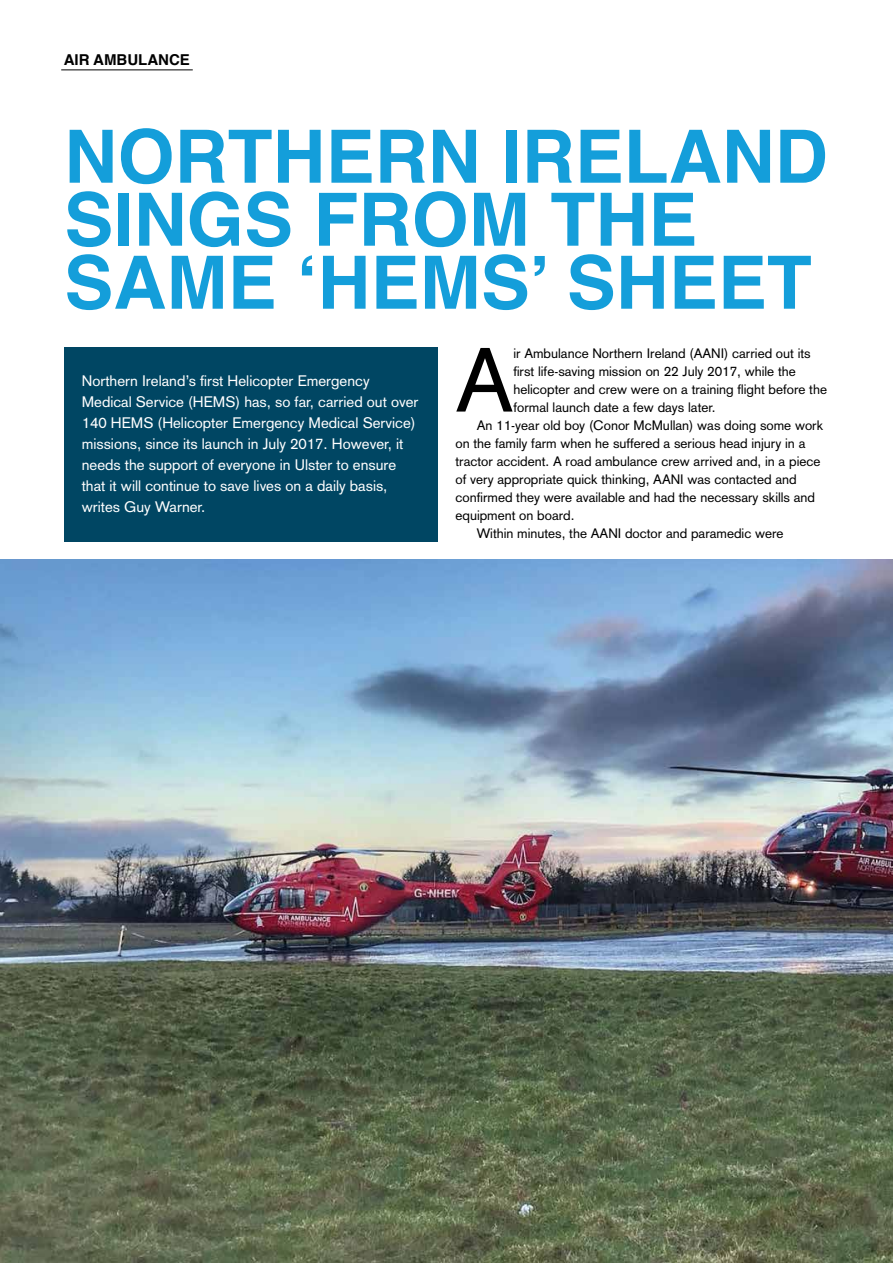
<style>
.page{position:relative;width:893px;height:1263px;background:#fff}
.page>*{position:absolute;margin:0;border:0;box-sizing:border-box;transform-origin:0 0}
.t1{font:89.4px "Akzidenz Grotesk";color:#000}
.t2{font:700 73.5px/63px "Helvetica";color:#149eda}
.t3{font:15px/21px "Akzidenz Grotesk";color:#fff}
.t4{font:700 15px "Helvetica";color:#000}
.t5{font:13.5px "Akzidenz Grotesk";color:#000}
</style>
<div class="page">
<img style="left:0;top:559px;width:893px;height:704px">
<hr style="left:61px;top:69px;width:132px;height:1px;background:#000">
<div style="left:64px;top:347px;width:373px;height:194px;background:#004663"></div>
<p class="t4" style="left:64px;top:48px;width:128px">AIR AMBULANCE</p>
<h2 class="t2" style="left:64px;top:126px;width:765px">NORTHERN IRELAND<br>SINGS FROM THE<br>SAME ‘HEMS’ SHEET</h2>
<p class="t3" style="left:82px;top:370px;width:338px">Northern Ireland’s first Helicopter Emergency Medical Service (HEMS) has, so far, carried out over 140 HEMS (Helicopter Emergency Medical Service) missions, since its launch in July 2017. However, it needs the support of everyone in Ulster to ensure that it will continue to save lives on a daily basis, writes Guy Warner.</p>
<h1 class="t1" style="left:455px;top:328px;width:59px">A</h1>
<p class="t5" style="left:513px;top:345px;width:299px">ir Ambulance Northern Ireland (AANI) carried out its</p>
<p class="t5" style="left:513px;top:363px;width:284px">first life-saving mission on 22 July 2017, while the</p>
<p class="t5" style="left:513px;top:381px;width:315px">helicopter and crew were on a training flight before the</p>
<p class="t5" style="left:513px;top:399px;width:204px">formal launch date a few days later.</p>
<p class="t5" style="left:477px;top:417px;width:348px">An 11-year old boy (Conor McMullan) was doing some work</p>
<p class="t5" style="left:455px;top:435px;width:351px">on the family farm when he suffered a serious head injury in a</p>
<p class="t5" style="left:455px;top:453px;width:366px">tractor accident. A road ambulance crew arrived and, in a piece</p>
<p class="t5" style="left:455px;top:471px;width:343px">of very appropriate quick thinking, AANI was contacted and</p>
<p class="t5" style="left:455px;top:489px;width:361px">confirmed they were available and had the necessary skills and</p>
<p class="t5" style="left:455px;top:507px;width:121px">equipment on board.</p>
<p class="t5" style="left:477px;top:525px;width:308px">Within minutes, the AANI doctor and paramedic were</p>
</div>
